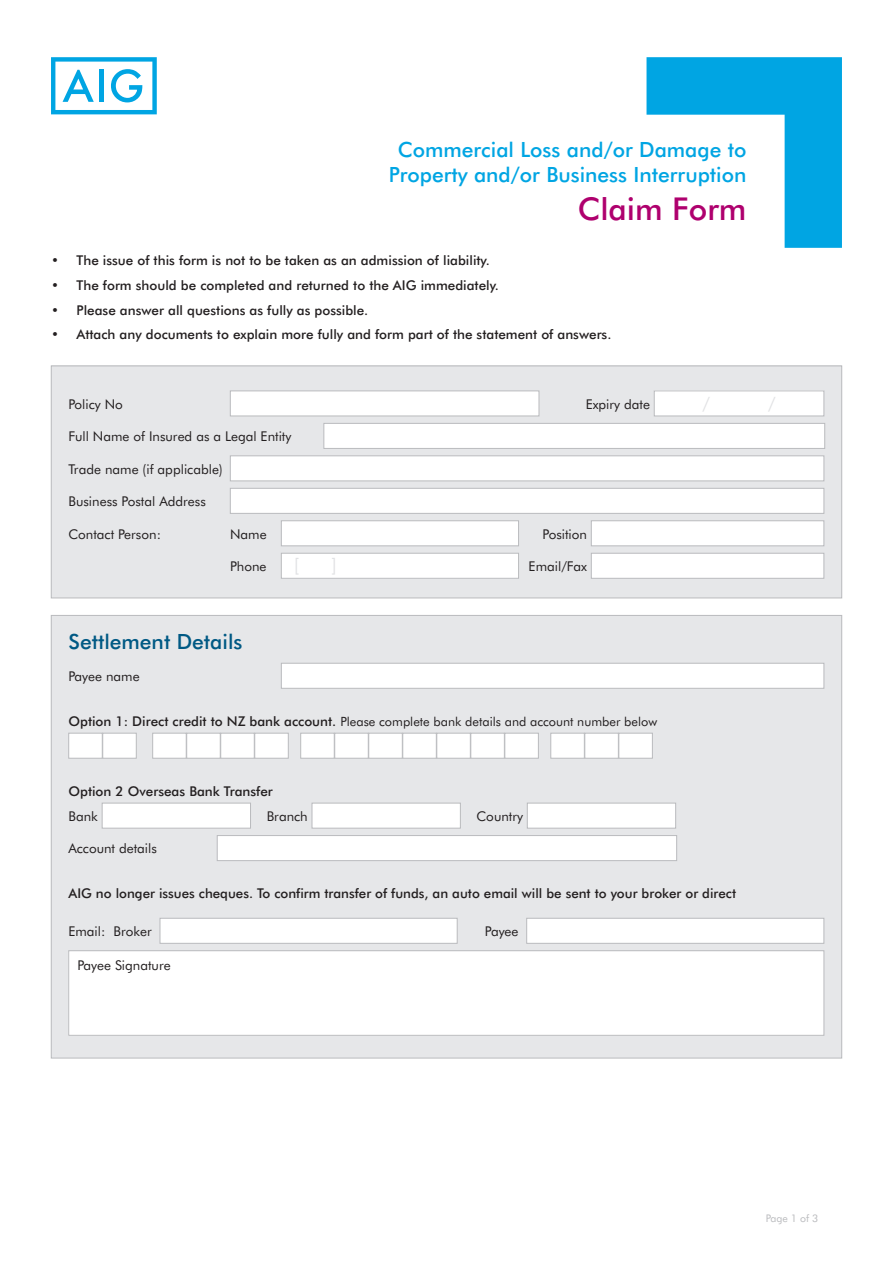
<style>
.page{position:relative;width:893px;height:1263px;background:#fff}
.page>*{position:absolute;margin:0;border:0;box-sizing:border-box;transform-origin:0 0}
.t1{font:500 31.5px "AIG Futura";color:#af006e}
.t2{font:500 21px/25.2px "AIG Futura";color:#00a5e3;text-align:center}
.t3{font:500 21px "AIG Futura";color:#005984}
.t4{font:18px "AIG Futura";color:#e1e2e4}
.Paragraph_Style_1{font:500 13.5px "AIG Futura";color:#231f20}
.FormBodyQuestions{font:13.5px "AIG Futura";color:#231f20}
.Paragraph_Style_1-2{font:13.5px "AIG Futura";color:#231f20}
.Paragraph_Style_1-3{font:12.75px "AIG Futura";color:#231f20}
.MinimalFooter{font:10.5px "AIG Futura";color:#babbbe}
.s1{font-weight:500;font-size:13.5px}
</style>
<div class="page">
<svg style="left:51px;top:57px;width:106px;height:57px"></svg>
<svg style="left:646px;top:57px;width:196px;height:191px"></svg>
<div style="left:51px;top:366px;width:791px;height:232px;background:#e6e7e9"></div>
<div style="left:230px;top:391px;width:309px;height:25px;background:#fff;border:1px solid #babbbe"></div>
<div style="left:654px;top:391px;width:170px;height:25px;background:#fff"></div>
<div style="left:654px;top:391px;width:170px;height:25px;border:1px solid #babbbe"></div>
<div style="left:324px;top:423px;width:501px;height:26px;background:#fff;border:1px solid #babbbe"></div>
<div style="left:230px;top:456px;width:594px;height:25px;background:#fff;border:1px solid #babbbe"></div>
<div style="left:230px;top:488px;width:594px;height:26px;background:#fff;border:1px solid #babbbe"></div>
<div style="left:281px;top:520px;width:238px;height:26px;background:#fff;border:1px solid #babbbe"></div>
<div style="left:591px;top:520px;width:233px;height:26px;background:#fff;border:1px solid #babbbe"></div>
<div style="left:281px;top:553px;width:238px;height:25px;background:#fff"></div>
<div style="left:281px;top:553px;width:238px;height:25px;border:1px solid #babbbe"></div>
<div style="left:591px;top:553px;width:233px;height:25px;background:#fff;border:1px solid #babbbe"></div>
<div style="left:51px;top:366px;width:791px;height:232px;border:1px solid #babbbe"></div>
<div style="left:51px;top:615px;width:791px;height:443px;background:#e6e7e9"></div>
<div style="left:281px;top:663px;width:543px;height:25px;background:#fff;border:1px solid #babbbe"></div>
<div style="left:68px;top:733px;width:34px;height:25px;background:#fff;border:1px solid #babbbe"></div>
<div style="left:102px;top:733px;width:35px;height:25px;background:#fff;border:1px solid #babbbe"></div>
<div style="left:152px;top:733px;width:34px;height:25px;background:#fff;border:1px solid #babbbe"></div>
<div style="left:186px;top:733px;width:34px;height:25px;background:#fff;border:1px solid #babbbe"></div>
<div style="left:220px;top:733px;width:34px;height:25px;background:#fff;border:1px solid #babbbe"></div>
<div style="left:254px;top:733px;width:35px;height:25px;background:#fff;border:1px solid #babbbe"></div>
<div style="left:300px;top:733px;width:34px;height:25px;background:#fff;border:1px solid #babbbe"></div>
<div style="left:334px;top:733px;width:34px;height:25px;background:#fff;border:1px solid #babbbe"></div>
<div style="left:368px;top:733px;width:34px;height:25px;background:#fff;border:1px solid #babbbe"></div>
<div style="left:403px;top:733px;width:34px;height:25px;background:#fff;border:1px solid #babbbe"></div>
<div style="left:437px;top:733px;width:34px;height:25px;background:#fff;border:1px solid #babbbe"></div>
<div style="left:471px;top:733px;width:34px;height:25px;background:#fff;border:1px solid #babbbe"></div>
<div style="left:505px;top:733px;width:34px;height:25px;background:#fff;border:1px solid #babbbe"></div>
<div style="left:551px;top:733px;width:34px;height:25px;background:#fff;border:1px solid #babbbe"></div>
<div style="left:585px;top:733px;width:34px;height:25px;background:#fff;border:1px solid #babbbe"></div>
<div style="left:619px;top:733px;width:34px;height:25px;background:#fff;border:1px solid #babbbe"></div>
<div style="left:102px;top:803px;width:149px;height:25px;background:#fff;border:1px solid #babbbe"></div>
<div style="left:312px;top:803px;width:149px;height:25px;background:#fff;border:1px solid #babbbe"></div>
<div style="left:527px;top:803px;width:149px;height:25px;background:#fff;border:1px solid #babbbe"></div>
<div style="left:217px;top:835px;width:460px;height:26px;background:#fff;border:1px solid #babbbe"></div>
<div style="left:160px;top:918px;width:297px;height:25px;background:#fff;border:1px solid #babbbe"></div>
<div style="left:526px;top:918px;width:298px;height:25px;background:#fff;border:1px solid #babbbe"></div>
<div style="left:69px;top:951px;width:755px;height:84px;background:#fff"></div>
<div style="left:68px;top:950px;width:756px;height:85px;border:1px solid #babbbe"></div>
<h2 class="t2" style="left:389px;top:137px;width:359px">Commercial Loss and/or Damage to<br>Property and/or Business Interruption</h2>
<h1 class="t1" style="left:578px;top:190px;width:170px">Claim Form</h1>
<p class="Paragraph_Style_1" style="left:51px;top:252px;width:440px">• The issue of this form is not to be taken as an admission of liability.</p>
<p class="Paragraph_Style_1" style="left:51px;top:277px;width:449px">• The form should be completed and returned to the AIG immediately.</p>
<p class="Paragraph_Style_1" style="left:51px;top:302px;width:319px">• Please answer all questions as fully as possible.</p>
<p class="Paragraph_Style_1" style="left:51px;top:326px;width:562px">• Attach any documents to explain more fully and form part of the statement of answers.</p>
<p class="FormBodyQuestions" style="left:68px;top:396px;width:56px">Policy No</p>
<p class="FormBodyQuestions" style="left:586px;top:396px;width:66px">Expiry date</p>
<p class="t4" style="left:702px;top:393px;width:9px">/</p>
<p class="t4" style="left:768px;top:393px;width:9px">/</p>
<p class="FormBodyQuestions" style="left:68px;top:428px;width:224px">Full Name of Insured as a Legal Entity</p>
<p class="FormBodyQuestions" style="left:68px;top:461px;width:156px">Trade name (if applicable)</p>
<p class="FormBodyQuestions" style="left:68px;top:493px;width:139px">Business Postal Address</p>
<p class="FormBodyQuestions" style="left:68px;top:525px;width:94px">Contact Person:</p>
<p class="FormBodyQuestions" style="left:230px;top:525px;width:38px">Name</p>
<p class="FormBodyQuestions" style="left:543px;top:525px;width:46px">Position</p>
<p class="FormBodyQuestions" style="left:230px;top:558px;width:38px">Phone</p>
<p class="t4" style="left:294px;top:554px;width:7px">[</p>
<p class="t4" style="left:331px;top:554px;width:7px">]</p>
<p class="FormBodyQuestions" style="left:529px;top:558px;width:60px">Email/Fax</p>
<p class="t3" style="left:68px;top:628px;width:175px">Settlement Details</p>
<p class="FormBodyQuestions" style="left:68px;top:668px;width:73px">Payee name</p>
<p class="Paragraph_Style_1-3" style="left:68px;top:714px;width:590px"><span class="s1">Option 1: Direct credit to NZ bank account.</span> Please complete bank details and account number below</p>
<p class="Paragraph_Style_1" style="left:68px;top:783px;width:206px">Option 2 Overseas Bank Transfer</p>
<p class="Paragraph_Style_1-2" style="left:68px;top:808px;width:31px">Bank</p>
<p class="Paragraph_Style_1-2" style="left:267px;top:808px;width:43px">Branch</p>
<p class="Paragraph_Style_1-2" style="left:476px;top:808px;width:48px">Country</p>
<p class="Paragraph_Style_1-2" style="left:68px;top:840px;width:90px">Account details</p>
<p class="Paragraph_Style_1" style="left:68px;top:885px;width:669px">AIG no longer issues cheques. To confirm transfer of funds, an auto email will be sent to your broker or direct</p>
<p class="Paragraph_Style_1-2" style="left:68px;top:923px;width:85px">Email: Broker</p>
<p class="Paragraph_Style_1-2" style="left:485px;top:923px;width:35px">Payee</p>
<p class="FormBodyQuestions" style="left:77px;top:957px;width:95px">Payee Signature</p>
<p class="MinimalFooter" style="left:766px;top:1212px;width:54px">Page 1 of 3</p>
</div>
